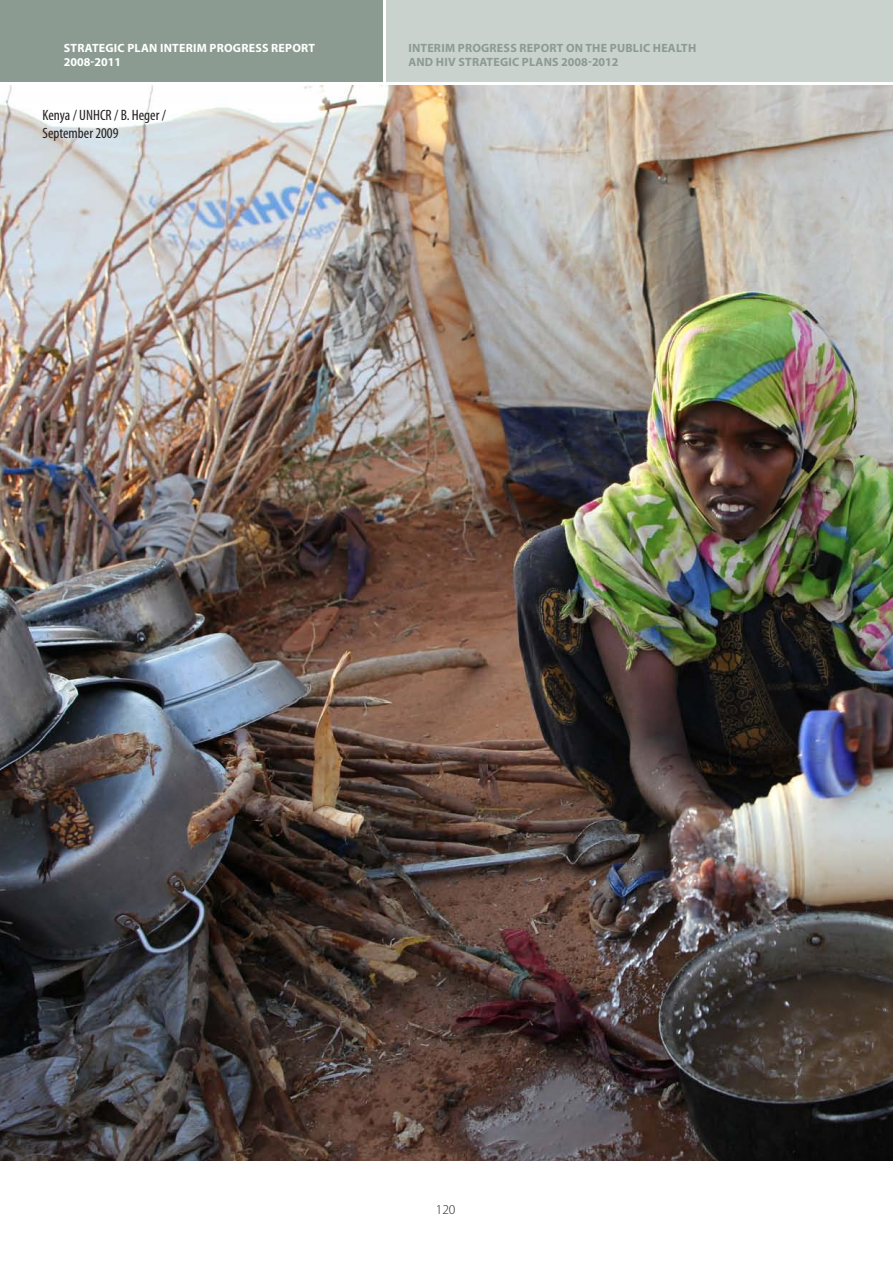
<style>
.page{position:relative;width:893px;height:1263px;background:#fff}
.page>*{position:absolute;margin:0;border:0;box-sizing:border-box;transform-origin:0 0}
.t1{font:condensed 15px/18px "Myriad Pro";color:#231f20}
.t2{font:300 13.5px "Myriad Pro";color:#231f20}
.t3{font:700 12px/14.4px "Myriad Pro";letter-spacing:.02em;color:#8b9b92}
.t4{font:700 12px/14.4px "Myriad Pro";letter-spacing:.02em;color:#fff}
</style>
<div class="page">
<div style="left:0;top:0;width:383px;height:81px;background:#8b9b92"></div>
<div style="left:387px;top:0;width:506px;height:81px;background:#cad2cd"></div>
<img style="left:0;top:85px;width:893px;height:1076px">
<p class="t4" style="left:64px;top:40px;width:253px">STRATEGIC PLAN INTERIM PROGRESS REPORT<br>2008-2011</p>
<p class="t1" style="left:43px;top:106px;width:125px">Kenya / UNHCR / B. Heger /<br>September 2009</p>
<p class="t3" style="left:408px;top:40px;width:289px">INTERIM PROGRESS REPORT ON THE PUBLIC HEALTH<br>AND HIV STRATEGIC PLANS 2008-2012</p>
<p class="t2" style="left:436px;top:1202px;width:21px">120</p>
</div>
